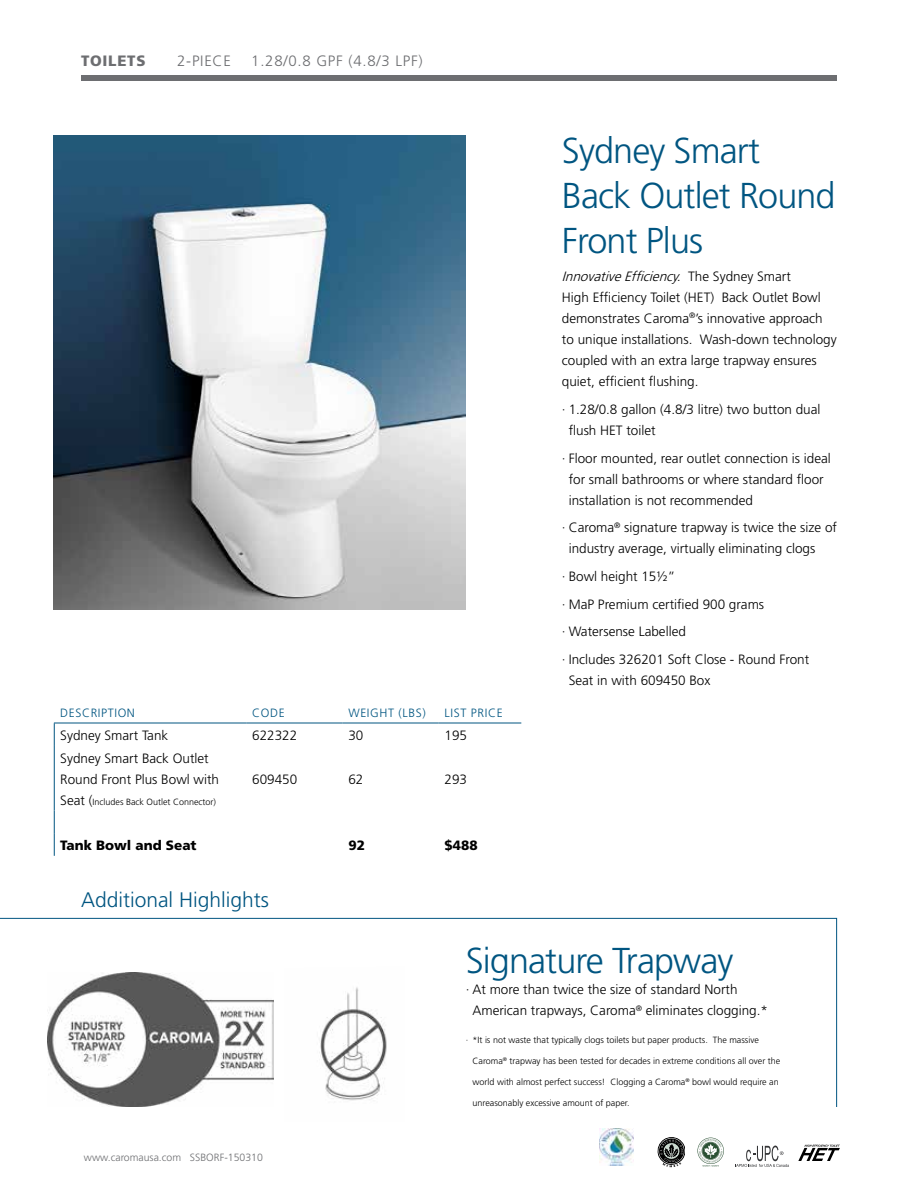
<style>
.page{position:relative;width:918px;height:1188px;background:#fff}
.page>*{position:absolute;margin:0;border:0;box-sizing:border-box;transform-origin:0 0}
.t1{font:300 36px/45px "Frutiger";letter-spacing:-.025em;color:#005581}
.t2{font:300 21px "Frutiger";color:#005581}
.t3{font:300 15px "Frutiger";letter-spacing:.05em;color:#6d6e71}
.t4{font:900 15px "Frutiger";letter-spacing:.05em;color:#6d6e71}
.t5{font:300 13.5px/21px "Frutiger";color:#000}
.t6{font:900 13.5px "Frutiger";color:#000}
.t7{font:300 12px "Frutiger";letter-spacing:.05em;color:#005581}
.t8{font:300 10.5px "Frutiger";color:#6d6e71}
.t9{font:300 9px "Frutiger";color:#000}
.s1{font-size:13.5px}
.s2{font-style:italic}
</style>
<div class="page">
<img style="left:599px;top:1128px;width:35px;height:38px">
<svg style="left:736px;top:1146px;width:53px;height:21px"></svg>
<svg style="left:798px;top:1145px;width:42px;height:16px"></svg>
<svg style="left:697px;top:1138px;width:27px;height:29px"></svg>
<svg style="left:658px;top:1138px;width:27px;height:29px"></svg>
<div style="left:81px;top:75px;width:756px;height:6px;background:#6d6e71"></div>
<svg style="left:0;top:918px;width:837px;height:189px"></svg>
<img style="left:54px;top:135px;width:412px;height:475px">
<hr style="left:54px;top:723px;width:192px;height:1px;background:#005581">
<hr style="left:246px;top:723px;width:96px;height:1px;background:#005581">
<hr style="left:342px;top:723px;width:97px;height:1px;background:#005581">
<hr style="left:439px;top:723px;width:82px;height:1px;background:#005581">
<svg style="left:54px;top:723px;width:1px;height:23px"></svg>
<hr style="left:54px;top:746px;width:1px;height:65px;background:#005581">
<svg style="left:54px;top:811px;width:1px;height:45px"></svg>
<img style="left:48px;top:972px;width:225px;height:135px">
<img style="left:284px;top:967px;width:121px;height:140px">
<p class="t4" style="left:81px;top:52px;width:66px">TOILETS</p>
<p class="t3" style="left:177px;top:52px;width:55px">2-PIECE</p>
<p class="t3" style="left:251px;top:52px;width:173px">1.28/0.8 GPF (4.8/3 LPF)</p>
<p class="t7" style="left:60px;top:706px;width:76px">DESCRIPTION</p>
<p class="t7" style="left:252px;top:706px;width:34px">CODE</p>
<p class="t7" style="left:348px;top:706px;width:79px">WEIGHT (LBS)</p>
<p class="t7" style="left:445px;top:706px;width:60px">LIST PRICE</p>
<p class="t5" style="left:60px;top:725px;width:110px">Sydney Smart Tank</p>
<p class="t5" style="left:252px;top:725px;width:47px">622322</p>
<p class="t5" style="left:348px;top:725px;width:17px">30</p>
<p class="t5" style="left:445px;top:725px;width:24px">195</p>
<p class="t5" style="left:60px;top:747px;width:160px">Sydney Smart Back Outlet<br>Round Front Plus Bowl with</p>
<p class="t9" style="left:60px;top:796px;width:157px"><span class="s1">Seat (</span>Includes Back Outlet Connector)</p>
<p class="t5" style="left:252px;top:768px;width:47px">609450</p>
<p class="t5" style="left:348px;top:768px;width:17px">62</p>
<p class="t5" style="left:445px;top:768px;width:24px">293</p>
<p class="t6" style="left:60px;top:837px;width:138px">Tank Bowl and Seat</p>
<p class="t6" style="left:348px;top:837px;width:18px">92</p>
<p class="t6" style="left:445px;top:837px;width:35px">$488</p>
<h2 class="t2" style="left:81px;top:888px;width:189px">Additional Highlights</h2>
<h1 class="t1" style="left:562px;top:128px;width:275px">Sydney Smart<br>Back Outlet Round<br>Front Plus</h1>
<p class="t5" style="left:562px;top:266px;width:276px"><span class="s2">InnovativeEfficiency.</span> T h e S y d n e y S m a r t<br>High Efficiency Toilet (HET) Back Outlet Bowl demonstrates Caroma<sup>®</sup>’s innovative approach to unique installations. Wash-down technology coupled with an extra large trapway ensures quiet, efficient flushing.</p>
<p class="t5" style="left:569px;top:399px;width:253px;text-indent:-7px">· 1.28/0.8 gallon (4.8/3 litre) two button dual flush HET toilet</p>
<p class="t5" style="left:569px;top:447px;width:264px;text-indent:-7px">· Floor mounted, rear outlet connection is ideal for small bathrooms or where standard floor installation is not recommended</p>
<p class="t5" style="left:569px;top:517px;width:270px;text-indent:-7px">· Caroma<sup>®</sup> signature trapway is twice the size of industry average, virtually eliminating clogs</p>
<p class="t5" style="left:562px;top:562px;width:249px;line-height:27.8px">· Bowl height 15½”<br>· MaP Premium certified 900 grams<br>· Watersense Labelled<br>· Includes 326201 Soft Close - Round Front</p>
<p class="t5" style="left:569px;top:670px;width:143px">Seat in with 609450 Box</p>
<p class="t8" style="left:84px;top:1151px;width:180px">www.caromausa.com SSBORF-150310</p>
<h1 class="t1" style="left:466px;top:938px;width:269px">Signature Trapway</h1>
<p class="t5" style="left:472px;top:979px;width:297px;text-indent:-7px">· At more than twice the size of standard North<br>American trapways, Caroma<sup>®</sup> eliminates clogging.*</p>
<p class="t9" style="left:466px;top:1035px;width:295px">· *It is not waste that typically clogs toilets but paper products. The massive</p>
<p class="t9" style="left:472px;top:1056px;width:309px">Caroma<sup>®</sup> trapway has been tested for decades in extreme conditions all over the</p>
<p class="t9" style="left:472px;top:1077px;width:308px">world with almost perfect success! Clogging a Caroma<sup>®</sup> bowl would require an</p>
<p class="t9" style="left:473px;top:1098px;width:159px">unreasonably excessive amount of paper.</p>
</div>
